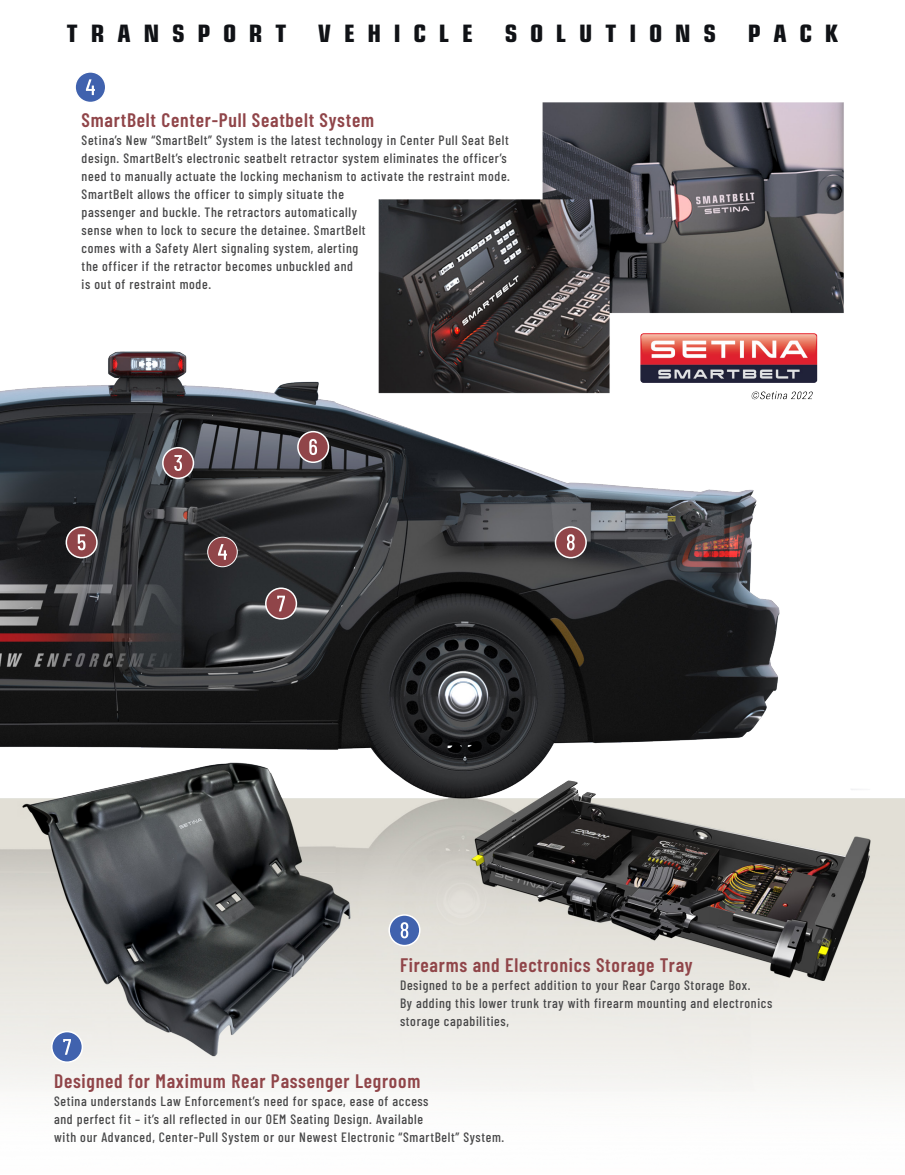
<style>
.page{position:relative;width:905px;height:1175px;background:#fff}
.page>*{position:absolute;margin:0;border:0;box-sizing:border-box;transform-origin:0 0}
.Main_Grey_Header{font:700 condensed 24px "Eurostile LT Std";letter-spacing:.5em;color:#101216;scale:1.06 1}
.Main_Grey_Header-2{font:600 19.5px "Barlow Condensed";letter-spacing:.04em;color:#904549}
.Main_Grey_Header-3{font:500 13.5px "Barlow Condensed";letter-spacing:.05em;color:#474748}
</style>
<div class="page">
<img style="left:0;top:102px;width:904px;height:990px">
<div style="left:208px;top:537px;width:29px;height:30px;background:#904549;border-radius:50%"></div>
<div style="left:207px;top:537px;width:30px;height:30px;border:1px solid #fff;border-radius:50%"></div>
<svg style="left:218px;top:544px;width:9px;height:16px"></svg>
<div style="left:75px;top:72px;width:31px;height:30px;background:#4062ae;border-radius:50%"></div>
<div style="left:74px;top:71px;width:32px;height:32px;border:2px solid #fff;border-radius:50%"></div>
<svg style="left:86px;top:79px;width:9px;height:16px"></svg>
<div style="left:66px;top:527px;width:31px;height:30px;background:#904549;border-radius:50%"></div>
<div style="left:66px;top:526px;width:32px;height:32px;border:2px solid #fff;border-radius:50%"></div>
<svg style="left:78px;top:534px;width:7px;height:16px"></svg>
<div style="left:555px;top:527px;width:31px;height:30px;background:#904549;border-radius:50%"></div>
<div style="left:554px;top:526px;width:33px;height:32px;border:2px solid #fff;border-radius:50%"></div>
<svg style="left:567px;top:534px;width:7px;height:16px"></svg>
<div style="left:266px;top:588px;width:30px;height:31px;background:#904549;border-radius:50%"></div>
<div style="left:265px;top:587px;width:32px;height:32px;border:2px solid #fff;border-radius:50%"></div>
<svg style="left:277px;top:595px;width:8px;height:16px"></svg>
<div style="left:298px;top:431px;width:30px;height:31px;background:#904549;border-radius:50%"></div>
<div style="left:297px;top:431px;width:32px;height:32px;border:2px solid #fff;border-radius:50%"></div>
<svg style="left:309px;top:439px;width:8px;height:16px"></svg>
<div style="left:163px;top:448px;width:30px;height:30px;background:#904549;border-radius:50%"></div>
<div style="left:162px;top:447px;width:32px;height:32px;border:2px solid #fff;border-radius:50%"></div>
<svg style="left:174px;top:455px;width:8px;height:16px"></svg>
<div style="left:389px;top:915px;width:31px;height:30px;background:#4062ae;border-radius:50%"></div>
<div style="left:388px;top:914px;width:32px;height:32px;border:2px solid #fff;border-radius:50%"></div>
<svg style="left:400px;top:922px;width:8px;height:16px"></svg>
<div style="left:52px;top:1031px;width:30px;height:31px;background:#4062ae;border-radius:50%"></div>
<div style="left:51px;top:1030px;width:32px;height:33px;border:2px solid #fff;border-radius:50%"></div>
<svg style="left:63px;top:1039px;width:8px;height:15px"></svg>
<p class="Main_Grey_Header" style="left:67px;top:19px;width:209px">TRANSPORT</p>
<p class="Main_Grey_Header" style="left:318px;top:19px;width:147px">VEHICLE</p>
<p class="Main_Grey_Header" style="left:504px;top:19px;width:201px">SOLUTIONS</p>
<p class="Main_Grey_Header" style="left:748px;top:19px;width:86px">PACK</p>
<p class="Main_Grey_Header-2" style="left:82px;top:106px;width:294px">SmartBelt Center-Pull Seatbelt System</p>
<p class="Main_Grey_Header-3" style="left:82px;top:131px;width:428px">Setina’s New “SmartBelt” System is the latest technology in Center Pull Seat Belt</p>
<p class="Main_Grey_Header-3" style="left:82px;top:149px;width:426px">design. SmartBelt’s electronic seatbelt retractor system eliminates the officer’s</p>
<p class="Main_Grey_Header-3" style="left:82px;top:167px;width:430px">need to manually actuate the locking mechanism to activate the restraint mode.</p>
<p class="Main_Grey_Header-3" style="left:82px;top:185px;width:264px">SmartBelt allows the officer to simply situate the</p>
<p class="Main_Grey_Header-3" style="left:82px;top:203px;width:277px">passenger and buckle. The retractors automatically</p>
<p class="Main_Grey_Header-3" style="left:82px;top:221px;width:285px">sense when to lock to secure the detainee. SmartBelt</p>
<p class="Main_Grey_Header-3" style="left:82px;top:239px;width:278px">comes with a Safety Alert signaling system, alerting</p>
<p class="Main_Grey_Header-3" style="left:82px;top:257px;width:273px">the officer if the retractor becomes unbuckled and</p>
<p class="Main_Grey_Header-3" style="left:82px;top:275px;width:131px">is out of restraint mode.</p>
<p class="Main_Grey_Header-2" style="left:400px;top:951px;width:294px">Firearms and Electronics Storage Tray</p>
<p class="Main_Grey_Header-3" style="left:400px;top:975px;width:352px">Designed to be a perfect addition to your Rear Cargo Storage Box.</p>
<p class="Main_Grey_Header-3" style="left:400px;top:993px;width:374px">By adding this lower trunk tray with firearm mounting and electronics</p>
<p class="Main_Grey_Header-3" style="left:400px;top:1011px;width:110px">storage capabilities,</p>
<p class="Main_Grey_Header-2" style="left:54px;top:1067px;width:368px">Designed for Maximum Rear Passenger Legroom</p>
<p class="Main_Grey_Header-3" style="left:54px;top:1091px;width:376px">Setina understands Law Enforcement’s need for space, ease of access</p>
<p class="Main_Grey_Header-3" style="left:54px;top:1109px;width:370px">and perfect fit – it’s all reflected in our OEM Seating Design. Available</p>
<p class="Main_Grey_Header-3" style="left:54px;top:1127px;width:452px">with our Advanced, Center-Pull System or our Newest Electronic “SmartBelt” System.</p>
</div>
